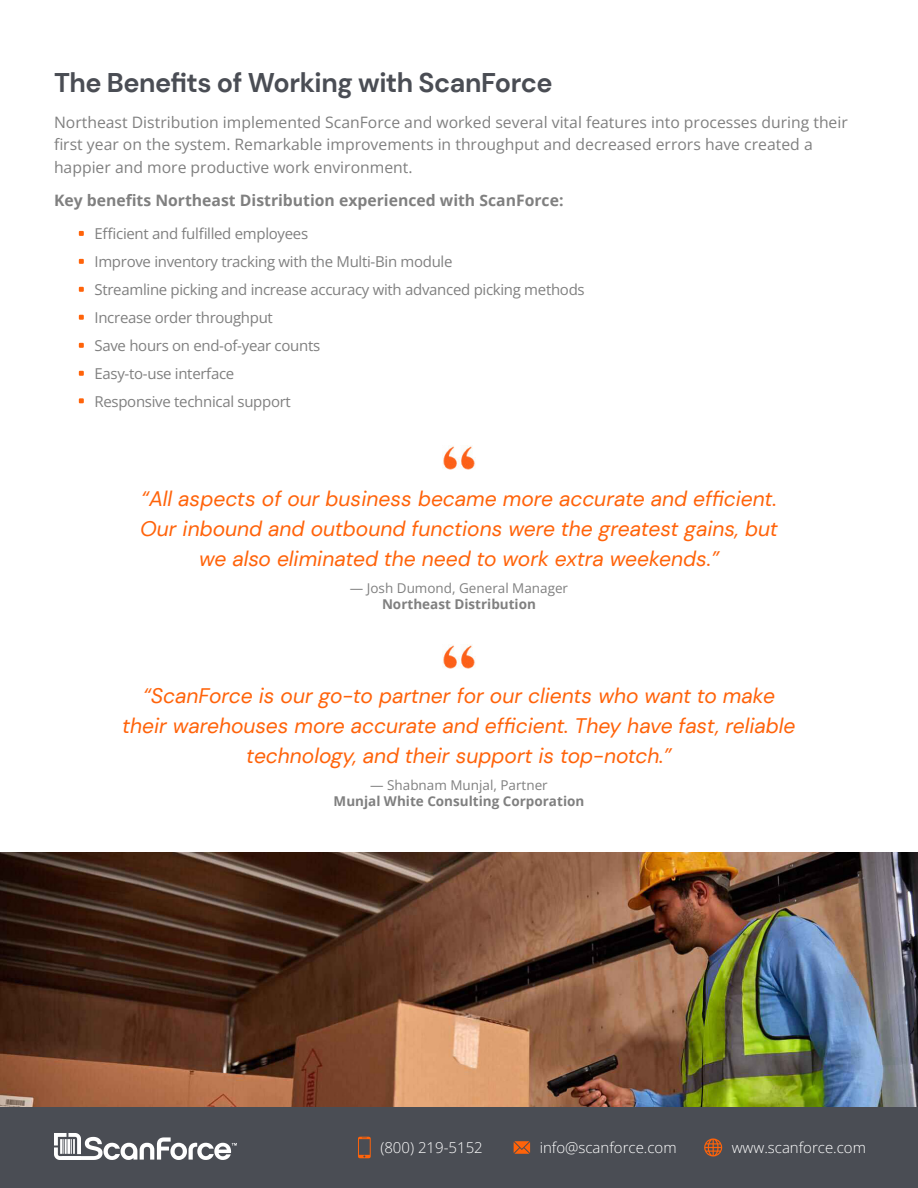
<style>
.page{position:relative;width:918px;height:1188px;background:#fff}
.page>*{position:absolute;margin:0;border:0;box-sizing:border-box;transform-origin:0 0}
.t1{font:700 27px "DM Sans";letter-spacing:-.02em;color:#4a4d54}
.t2{font:italic 21px/30px "DM Sans";color:#ff630a;text-align:center}
.Paragraph_Copy{font:15.75px/22.5px "Open Sans";color:#808080}
.t3{font:700 15.75px "Open Sans";color:#808080}
.t4{font:15px "Open Sans";letter-spacing:-.02em;color:#808080}
.t5{font:300 15px "Open Sans";color:#fff}
.t6{font:700 13.5px/16.2px "Open Sans";color:#808080;text-align:center}
.t7{font:13.5px/16.2px "Open Sans";color:#808080;text-align:center}
.s1{font-size:15.75px;color:#ff630a}
.s2{font-weight:700}
.s3{font-weight:400}
</style>
<div class="page">
<div style="left:0;top:1107px;width:918px;height:81px;background:#4a4d54"></div>
<svg style="left:54px;top:1133px;width:183px;height:27px"></svg>
<hr style="left:60px;top:1139px;width:3px;height:15px;background:#fff">
<svg style="left:358px;top:1137px;width:13px;height:21px"></svg>
<svg style="left:514px;top:1141px;width:16px;height:13px"></svg>
<svg style="left:704px;top:1138px;width:18px;height:18px"></svg>
<img style="left:0;top:853px;width:918px;height:254px">
<img style="left:443px;top:645px;width:32px;height:24px">
<img style="left:443px;top:446px;width:32px;height:24px">
<svg style="left:79px;top:231px;width:5px;height:5px"></svg>
<svg style="left:79px;top:315px;width:5px;height:5px"></svg>
<svg style="left:79px;top:259px;width:5px;height:5px"></svg>
<svg style="left:79px;top:287px;width:5px;height:5px"></svg>
<svg style="left:79px;top:343px;width:5px;height:5px"></svg>
<svg style="left:79px;top:371px;width:5px;height:5px"></svg>
<svg style="left:79px;top:398px;width:5px;height:5px"></svg>
<h2 class="t1" style="left:54px;top:65px;width:500px">The Benefits of Working with ScanForce</h2>
<p class="Paragraph_Copy" style="left:54px;top:110px;width:795px">Northeast Distribution implemented ScanForce and worked several vital features into processes during their first year on the system. Remarkable improvements in throughput and decreased errors have created a happier and more productive work environment.</p>
<h3 class="t3" style="left:54px;top:189px;width:511px">Key benefits Northeast Distribution experienced with ScanForce:</h3>
<p class="t4" style="left:78px;top:223px;width:231px"><span class="s1">•</span> Efficient and fulfilled employees</p>
<p class="t4" style="left:78px;top:251px;width:376px"><span class="s1">•</span> Improve inventory tracking with the Multi-Bin module</p>
<p class="t4" style="left:78px;top:279px;width:508px"><span class="s1">•</span> Streamline picking and increase accuracy with advanced picking methods</p>
<p class="t4" style="left:78px;top:307px;width:196px"><span class="s1">•</span> Increase order throughput</p>
<p class="t4" style="left:78px;top:335px;width:243px"><span class="s1">•</span> Save hours on end-of-year counts</p>
<p class="t4" style="left:78px;top:363px;width:158px"><span class="s1">•</span> Easy-to-use interface</p>
<p class="t4" style="left:78px;top:391px;width:214px"><span class="s1">•</span> Responsive technical support</p>
<p class="t2" style="left:140px;top:483px;width:639px">“All aspects of our business became more accurate and efficient.<br>Our inbound and outbound functions were the greatest gains, but we also eliminated the need to work extra weekends.”</p>
<p class="t7" style="left:350px;top:580px;width:220px">— Josh Dumond, General Manager<br><span class="s2">Northeast Distribution</span></p>
<p class="t2" style="left:122px;top:680px;width:675px">“ScanForce is our go-to partner for our clients who want to make their warehouses more accurate and efficient. They have fast, reliable technology, and their support is top-notch.”</p>
<p class="t6" style="left:334px;top:776px;width:252px"><span class="s3">— Shabnam Munjal, Partner<br></span>Munjal White Consulting Corporation</p>
<p class="t5" style="left:380px;top:1138px;width:104px">(800) 219-5152</p>
<p class="t5" style="left:540px;top:1137px;width:138px">info@scanforce.com</p>
<p class="t5" style="left:732px;top:1137px;width:136px">www.scanforce.com</p>
</div>
